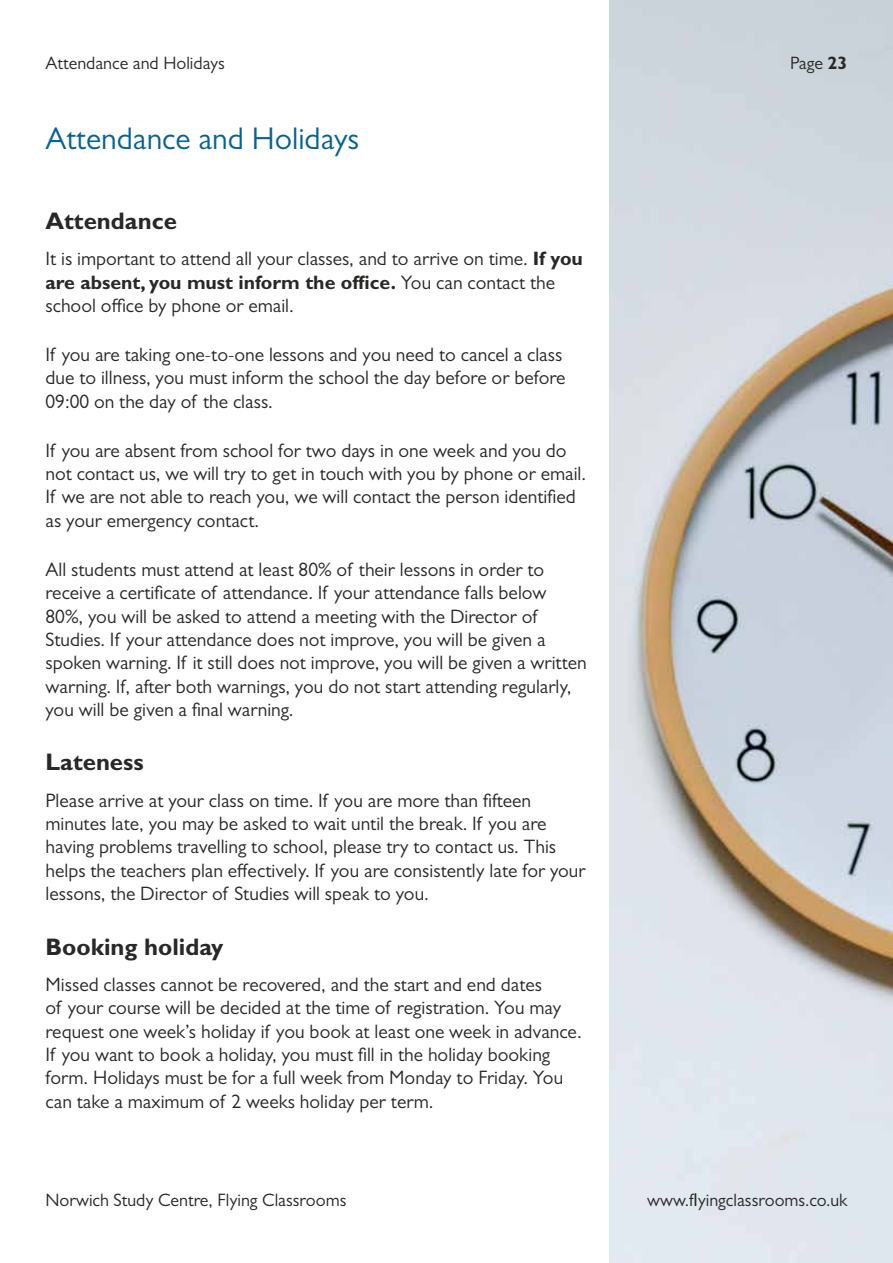
<style>
.page{position:relative;width:893px;height:1263px;background:#fff}
.page>*{position:absolute;margin:0;border:0;box-sizing:border-box;transform-origin:0 0}
.t1{font:31.5px "Gill Sans";color:#056296}
.t2{font:700 24px "Gill Sans Std";color:#282827}
.t3{font:19.5px/23.4px "Gill Sans";color:#282827}
.t4{font:700 19.5px "Gill Sans Std";color:#282827}
.t5{font:18px "Gill Sans";color:#282827}
.s1{font-family:"Gill Sans Std";font-weight:700}
.s2{font-family:"Gill Sans";font-weight:400}
</style>
<div class="page">
<img style="left:609px;top:0;width:284px;height:1263px">
<p class="t5" style="left:45px;top:53px;width:181px">Attendance and Holidays</p>
<p class="t5" style="left:790px;top:53px;width:59px">Page <span class="s1">23</span></p>
<h1 class="t1" style="left:45px;top:120px;width:315px">Attendance and Holidays</h1>
<p class="t2" style="left:45px;top:207px;width:133px">Attendance</p>
<p class="t3" style="left:45px;top:247px;width:539px">It is important to attend all your classes, and to arrive on time. <span class="s1">If you</span></p>
<p class="t4" style="left:45px;top:270px;width:511px">are absent, you must inform the office. <span class="s2">You can contact the</span></p>
<p class="t3" style="left:45px;top:294px;width:250px">school office by phone or email.</p>
<p class="t3" style="left:45px;top:342px;width:522px">If you are taking one-to-one lessons and you need to cancel a class due to illness, you must inform the school the day before or before<br>09:00 on the day of the class.</p>
<p class="t3" style="left:45px;top:438px;width:542px">If you are absent from school for two days in one week and you do not contact us, we will try to get in touch with you by phone or email.<br>If we are not able to reach you, we will contact the person identified as your emergency contact.</p>
<p class="t3" style="left:45px;top:557px;width:543px">All students must attend at least 80% of their lessons in order to receive a certificate of attendance. If your attendance falls below 80%, you will be asked to attend a meeting with the Director of Studies. If your attendance does not improve, you will be given a spoken warning. If it still does not improve, you will be given a written warning. If, after both warnings, you do not start attending regularly, you will be given a final warning.</p>
<p class="t2" style="left:45px;top:748px;width:100px">Lateness</p>
<p class="t3" style="left:45px;top:788px;width:542px">Please arrive at your class on time. If you are more than fifteen minutes late, you may be asked to wait until the break. If you are having problems travelling to school, please try to contact us. This helps the teachers plan effectively. If you are consistently late for your lessons, the Director of Studies will speak to you.</p>
<p class="t2" style="left:45px;top:932px;width:179px">Booking holiday</p>
<p class="t3" style="left:45px;top:972px;width:538px">Missed classes cannot be recovered, and the start and end dates<br>of your course will be decided at the time of registration. You may request one week’s holiday if you book at least one week in advance.<br>If you want to book a holiday, you must fill in the holiday booking form. Holidays must be for a full week from Monday to Friday. You can take a maximum of 2 weeks holiday per term.</p>
<p class="t5" style="left:45px;top:1189px;width:302px">Norwich Study Centre, Flying Classrooms</p>
<p class="t5" style="left:647px;top:1189px;width:202px">www.flyingclassrooms.co.uk</p>
</div>
